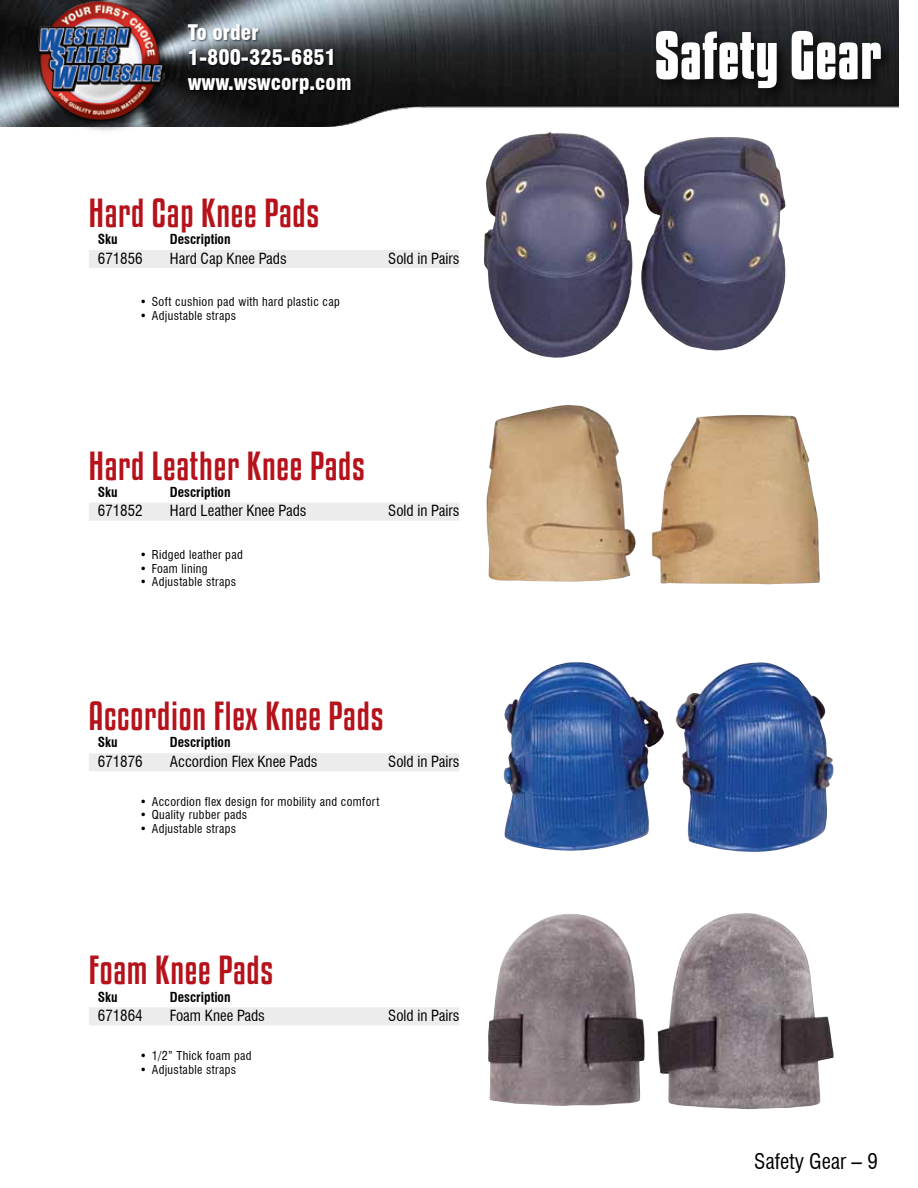
<style>
.page{position:relative;width:918px;height:1188px;background:#fff}
.page>*{position:absolute;margin:0;border:0;box-sizing:border-box;transform-origin:0 0}
.t1{font:700 60px "Kenyan Coffee Rg";color:#fff}
.t2{font:36px "Kenyan Coffee Rg";letter-spacing:.02em;color:#b5121b}
.t3{font:900 condensed 21px/25.2px "Swiss 721 BT";color:#fff}
.t4{font:condensed 21px "Swiss 721 BT";color:#000}
.t5{font:condensed 15px "Swiss 721 BT";color:#000}
.t6{font:700 condensed 13.5px "Swiss 721 BT";color:#000}
.t7{font:condensed 12px "Swiss 721 BT";letter-spacing:.03em;color:#000}
</style>
<div class="page">
<img style="left:0;top:0;width:899px;height:126px">
<div style="left:654px;top:28px;width:240px;height:73px;background:#000;opacity:.6"></div>
<div style="left:187px;top:24px;width:166px;height:72px;background:#000;opacity:.6"></div>
<div style="left:35px;top:0;width:142px;height:137px;background:#000;opacity:.6"></div>
<img style="left:38px;top:0;width:126px;height:126px">
<div style="left:89px;top:753px;width:370px;height:18px;background:#ececed"></div>
<img style="left:503px;top:662px;width:331px;height:190px">
<div style="left:89px;top:250px;width:370px;height:18px;background:#ececed"></div>
<img style="left:484px;top:131px;width:302px;height:227px">
<div style="left:89px;top:503px;width:370px;height:18px;background:#ececed"></div>
<img style="left:486px;top:405px;width:334px;height:180px">
<div style="left:89px;top:1007px;width:370px;height:18px;background:#ececed"></div>
<img style="left:488px;top:913px;width:346px;height:197px">
<h3 class="t3" style="left:188px;top:20px;width:165px">To order<br>1-800-325-6851 www.wswcorp.com</h3>
<h2 class="t2" style="left:89px;top:191px;width:232px">Hard Cap Knee Pads</h2>
<p class="t6" style="left:98px;top:231px;width:21px">Sku</p>
<p class="t6" style="left:170px;top:231px;width:62px">Description</p>
<p class="t5" style="left:98px;top:249px;width:46px">671856</p>
<p class="t5" style="left:170px;top:249px;width:118px">Hard Cap Knee Pads</p>
<p class="t5" style="left:388px;top:249px;width:73px">Sold in Pairs</p>
<p class="t7" style="left:140px;top:295px;width:202px">• Soft cushion pad with hard plastic cap</p>
<p class="t7" style="left:140px;top:308px;width:98px">• Adjustable straps</p>
<h2 class="t2" style="left:89px;top:444px;width:278px">Hard Leather Knee Pads</h2>
<p class="t6" style="left:98px;top:484px;width:21px">Sku</p>
<p class="t6" style="left:170px;top:484px;width:62px">Description</p>
<p class="t5" style="left:98px;top:502px;width:46px">671852</p>
<p class="t5" style="left:170px;top:502px;width:138px">Hard Leather Knee Pads</p>
<p class="t5" style="left:388px;top:502px;width:73px">Sold in Pairs</p>
<p class="t7" style="left:140px;top:547px;width:105px">• Ridged leather pad</p>
<p class="t7" style="left:140px;top:561px;width:69px">• Foam lining</p>
<p class="t7" style="left:140px;top:574px;width:98px">• Adjustable straps</p>
<h2 class="t2" style="left:89px;top:694px;width:296px">Accordion Flex Knee Pads</h2>
<p class="t6" style="left:98px;top:734px;width:21px">Sku</p>
<p class="t6" style="left:170px;top:734px;width:62px">Description</p>
<p class="t5" style="left:98px;top:753px;width:46px">671876</p>
<p class="t5" style="left:170px;top:753px;width:149px">Accordion Flex Knee Pads</p>
<p class="t5" style="left:388px;top:753px;width:73px">Sold in Pairs</p>
<p class="t7" style="left:140px;top:794px;width:241px">• Accordion flex design for mobility and comfort</p>
<p class="t7" style="left:140px;top:808px;width:109px">• Quality rubber pads</p>
<p class="t7" style="left:140px;top:821px;width:98px">• Adjustable straps</p>
<h2 class="t2" style="left:89px;top:948px;width:186px">Foam Knee Pads</h2>
<p class="t6" style="left:98px;top:989px;width:21px">Sku</p>
<p class="t6" style="left:170px;top:989px;width:62px">Description</p>
<p class="t5" style="left:98px;top:1007px;width:46px">671864</p>
<p class="t5" style="left:170px;top:1007px;width:97px">Foam Knee Pads</p>
<p class="t5" style="left:388px;top:1007px;width:73px">Sold in Pairs</p>
<p class="t7" style="left:140px;top:1048px;width:113px">• 1/2” Thick foam pad</p>
<p class="t7" style="left:140px;top:1062px;width:98px">• Adjustable straps</p>
<h1 class="t1" style="left:654px;top:19px;width:228px">Safety Gear</h1>
<h3 class="t4" style="left:754px;top:1149px;width:125px">Safety Gear – 9</h3>
</div>
